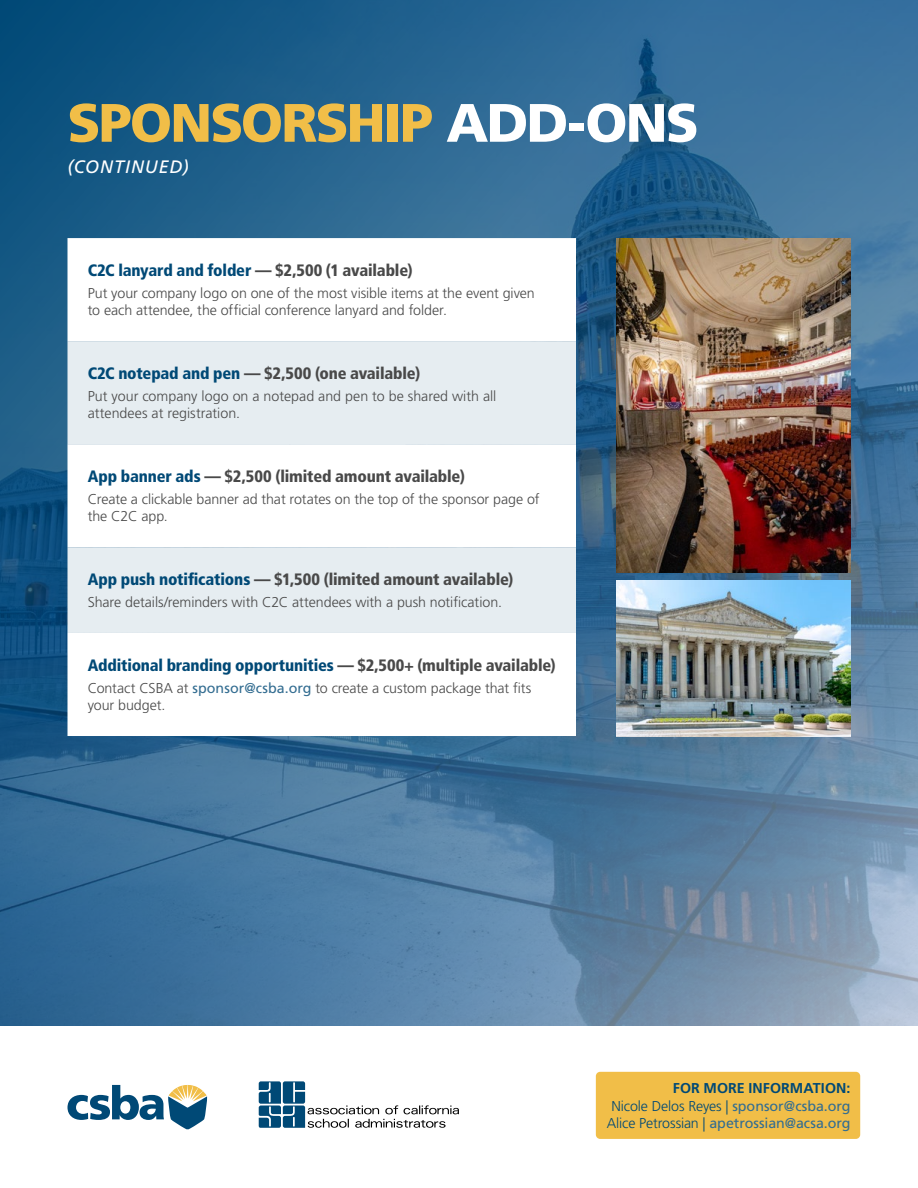
<style>
.page{position:relative;width:918px;height:1188px;background:#fff}
.page>*{position:absolute;margin:0;border:0;box-sizing:border-box;transform-origin:0 0}
.t1{font:900 54px "Frutiger LT Std";letter-spacing:-.035em;color:#f1be48}
.t2{font:italic 18px "Frutiger LT Std";letter-spacing:.05em;color:#fff}
.t3{font:900 condensed 16.5px "Frutiger LT Std";letter-spacing:-.01em;color:#494949}
.t4{font:900 condensed 16.5px "Frutiger LT Std";letter-spacing:-.01em;color:#004976}
.t5{font:300 14.25px/17.2px "Frutiger LT Std";letter-spacing:-.005em;color:#494949}
.t6{font:14.25px/17.2px "Frutiger LT Std";color:#336d91;text-align:right}
.s1{color:#fff}
.s2{color:#494949}
.s3{color:#004976}
.s4{font-weight:400;color:#336d91}
.s5{font-weight:700;color:#004976}
.s6{font-weight:300;color:#004976}
</style>
<div class="page">
<img style="left:0;top:0;width:918px;height:1026px">
<img style="left:616px;top:238px;width:234px;height:335px">
<svg style="left:68px;top:238px;width:508px;height:498px"></svg>
<svg style="left:68px;top:341px;width:508px;height:292px;fill:#e6edf1"></svg>
<img style="left:616px;top:580px;width:234px;height:156px">
<svg style="left:259px;top:1081px;width:200px;height:47px"></svg>
<svg style="left:68px;top:1085px;width:139px;height:45px"></svg>
<div style="left:596px;top:1072px;width:264px;height:67px;background:#f1be48;border-radius:4px"></div>
<h1 class="t1" style="left:68px;top:90px;width:633px">SPONSORSHIP <span class="s1">ADD-ONS</span></h1>
<p class="t2" style="left:68px;top:156px;width:123px">(CONTINUED)</p>
<p class="t4" style="left:88px;top:261px;width:327px">C2C lanyard and folder <span class="s2">— $2,500 (1 available)</span></p>
<p class="t5" style="left:88px;top:285px;width:449px">Put your company logo on one of the most visible items at the event given to each attendee, the official conference lanyard and folder.</p>
<p class="t3" style="left:88px;top:364px;width:334px"><span class="s3">C2C notepad and pen</span> — $2,500 (one available)</p>
<p class="t5" style="left:88px;top:388px;width:410px">Put your company logo on a notepad and pen to be shared with all attendees at registration.</p>
<p class="t3" style="left:88px;top:467px;width:379px"><span class="s3">App banner ads</span> — $2,500 (limited amount available)</p>
<p class="t5" style="left:88px;top:491px;width:453px">Create a clickable banner ad that rotates on the top of the sponsor page of the C2C app.</p>
<p class="t3" style="left:88px;top:570px;width:427px"><span class="s3">App push notifications</span> — $1,500 (limited amount available)</p>
<p class="t5" style="left:88px;top:594px;width:416px">Share details/reminders with C2C attendees with a push notification.</p>
<p class="t4" style="left:88px;top:656px;width:470px">Additional branding opportunities <span class="s2">— $2,500+ (multiple available)</span></p>
<p class="t5" style="left:88px;top:680px;width:445px">Contact CSBA at <span class="s4">sponsor@csba.org</span> to create a custom package that fits your budget.</p>
<p class="t6" style="left:607px;top:1080px;width:245px"><span class="s5">FOR MORE INFORMATION:<br></span><span class="s6">Nicole Delos Reyes |</span> sponsor@csba.org<br><span class="s6">Alice Petrossian |</span> apetrossian@acsa.org</p>
</div>
